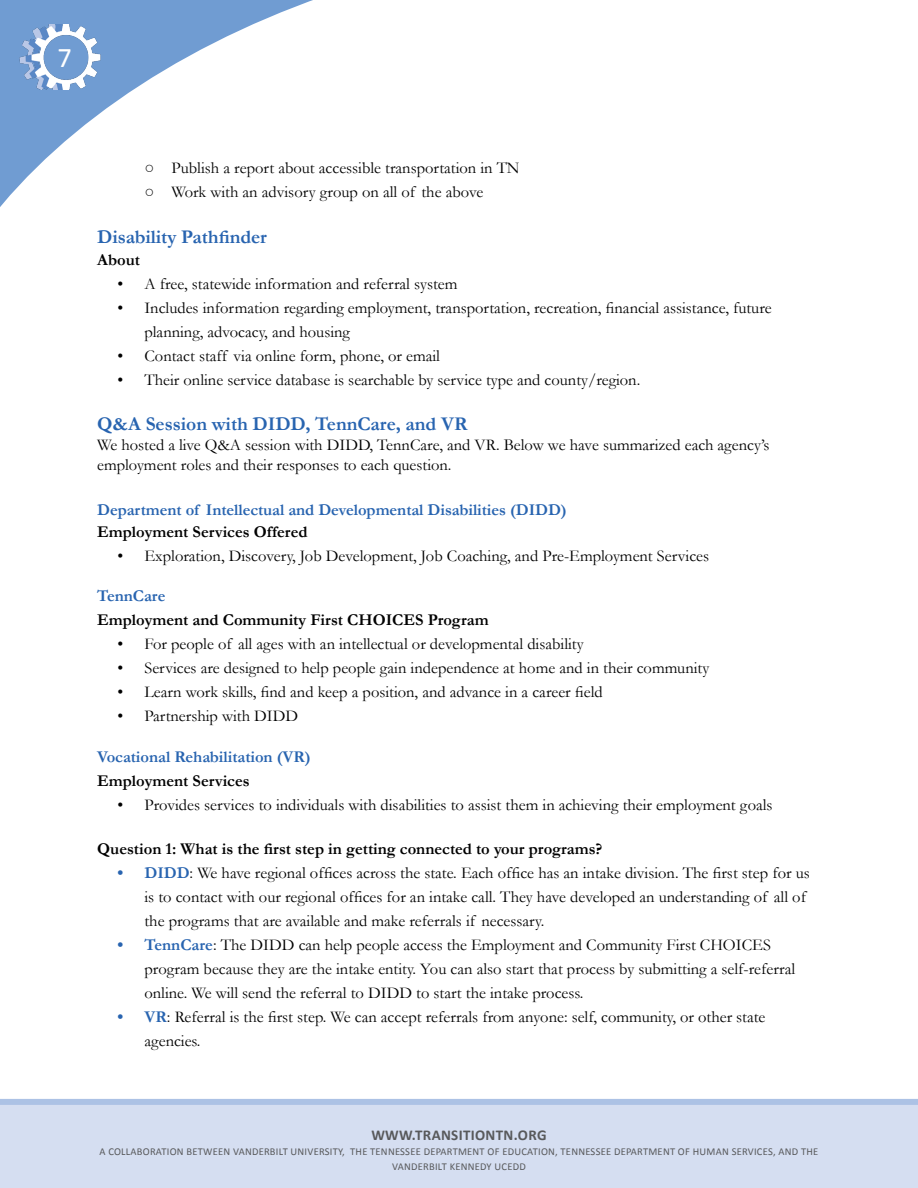
<style>
.page{position:relative;width:918px;height:1188px;background:#fff}
.page>*{position:absolute;margin:0;border:0;box-sizing:border-box;transform-origin:0 0}
.t1{font:28.5px "Calibri";color:#fff}
.Subheader{font:700 19.5px "Garamond";letter-spacing:-.005em;color:#2864b0}
.t2{font:16.5px/24px "Garamond";color:#000}
.Sub-subheader{font:700 16.5px "Garamond";color:#000}
.Subheader-2{font:700 16.5px "Garamond";letter-spacing:-.005em;color:#2864b0}
.t3{font:700 15px "Calibri";letter-spacing:.02em;color:#58595b}
.t4{font:10.5px/15px "Calibri";letter-spacing:.02em;color:#58595b;text-align:center}
.s1{font-weight:700;color:#2864b0}
</style>
<div class="page">
<div style="left:0;top:1099px;width:918px;height:89px;background:#d5def1"></div>
<svg style="left:0;top:0;width:313px;height:207px"></svg>
<img style="left:17px;top:25px;width:87px;height:65px">
<h1 class="t1" style="left:57px;top:40px;width:16px">7</h1>
<p class="t2" style="left:144px;top:155px;width:377px">○ Publish a report about accessible transportation in TN</p>
<p class="t2" style="left:144px;top:179px;width:340px">○ Work with an advisory group on all of the above</p>
<p class="Subheader" style="left:97px;top:223px;width:171px">Disability Pathfinder</p>
<p class="Sub-subheader" style="left:97px;top:249px;width:44px">About</p>
<p class="t2" style="left:117px;top:272px;width:342px">• A free, statewide information and referral system</p>
<p class="t2" style="left:144px;top:296px;width:629px;text-indent:-27px">• Includes information regarding employment, transportation, recreation, financial assistance, future planning, advocacy, and housing</p>
<p class="t2" style="left:117px;top:344px;width:324px">• Contact staff via online form, phone, or email</p>
<p class="t2" style="left:117px;top:368px;width:524px">• Their online service database is searchable by service type and county/region.</p>
<p class="Subheader" style="left:97px;top:411px;width:372px">Q&amp;A Session with DIDD, TennCare, and VR</p>
<p class="t2" style="left:97px;top:432px;width:674px">We hosted a live Q&amp;A session with DIDD, TennCare, and VR. Below we have summarized each agency’s</p>
<p class="t2" style="left:97px;top:452px;width:356px">employment roles and their responses to each question.</p>
<p class="Subheader-2" style="left:97px;top:498px;width:471px">Department of Intellectual and Developmental Disabilities (DIDD)</p>
<p class="Sub-subheader" style="left:97px;top:521px;width:212px">Employment Services Offered</p>
<p class="t2" style="left:117px;top:544px;width:593px">• Exploration, Discovery, Job Development, Job Coaching, and Pre-Employment Services</p>
<p class="Subheader-2" style="left:97px;top:584px;width:70px">TennCare</p>
<p class="Sub-subheader" style="left:97px;top:608px;width:393px">Employment and Community First CHOICES Program</p>
<p class="t2" style="left:117px;top:631px;width:468px">• For people of all ages with an intellectual or developmental disability</p>
<p class="t2" style="left:117px;top:655px;width:593px">• Services are designed to help people gain independence at home and in their community</p>
<p class="t2" style="left:117px;top:679px;width:487px">• Learn work skills, find and keep a position, and advance in a career field</p>
<p class="t2" style="left:117px;top:703px;width:182px">• Partnership with DIDD</p>
<p class="Subheader-2" style="left:97px;top:746px;width:215px">Vocational Rehabilitation (VR)</p>
<p class="Sub-subheader" style="left:97px;top:770px;width:154px">Employment Services</p>
<p class="t2" style="left:117px;top:793px;width:657px">• Provides services to individuals with disabilities to assist them in achieving their employment goals</p>
<p class="Sub-subheader" style="left:97px;top:838px;width:507px">Question 1: What is the first step in getting connected to your programs?</p>
<p class="t2" style="left:144px;top:861px;width:667px;text-indent:-27px"><span class="s1">• DIDD</span>: We have regional offices across the state. Each office has an intake division. The first step for us is to contact with our regional offices for an intake call. They have developed an understanding of all of the programs that are available and make referrals if necessary.</p>
<p class="t2" style="left:144px;top:933px;width:652px;text-indent:-27px"><span class="s1">• TennCare</span>: The DIDD can help people access the Employment and Community First CHOICES program because they are the intake entity. You can also start that process by submitting a self-referral online. We will send the referral to DIDD to start the intake process.</p>
<p class="t2" style="left:144px;top:1005px;width:623px;text-indent:-27px"><span class="s1">• VR</span>: Referral is the first step. We can accept referrals from anyone: self, community, or other state agencies.</p>
<p class="t3" style="left:371px;top:1126px;width:177px">WWW.TRANSITIONTN.ORG</p>
<p class="t4" style="left:99px;top:1144px;width:720px">A COLLABORATION BETWEEN VANDERBILT UNIVERSITY, THE TENNESSEE DEPARTMENT OF EDUCATION, TENNESSEE DEPARTMENT OF HUMAN SERVICES, AND THE<br>VANDERBILT KENNEDY UCEDD</p>
</div>
